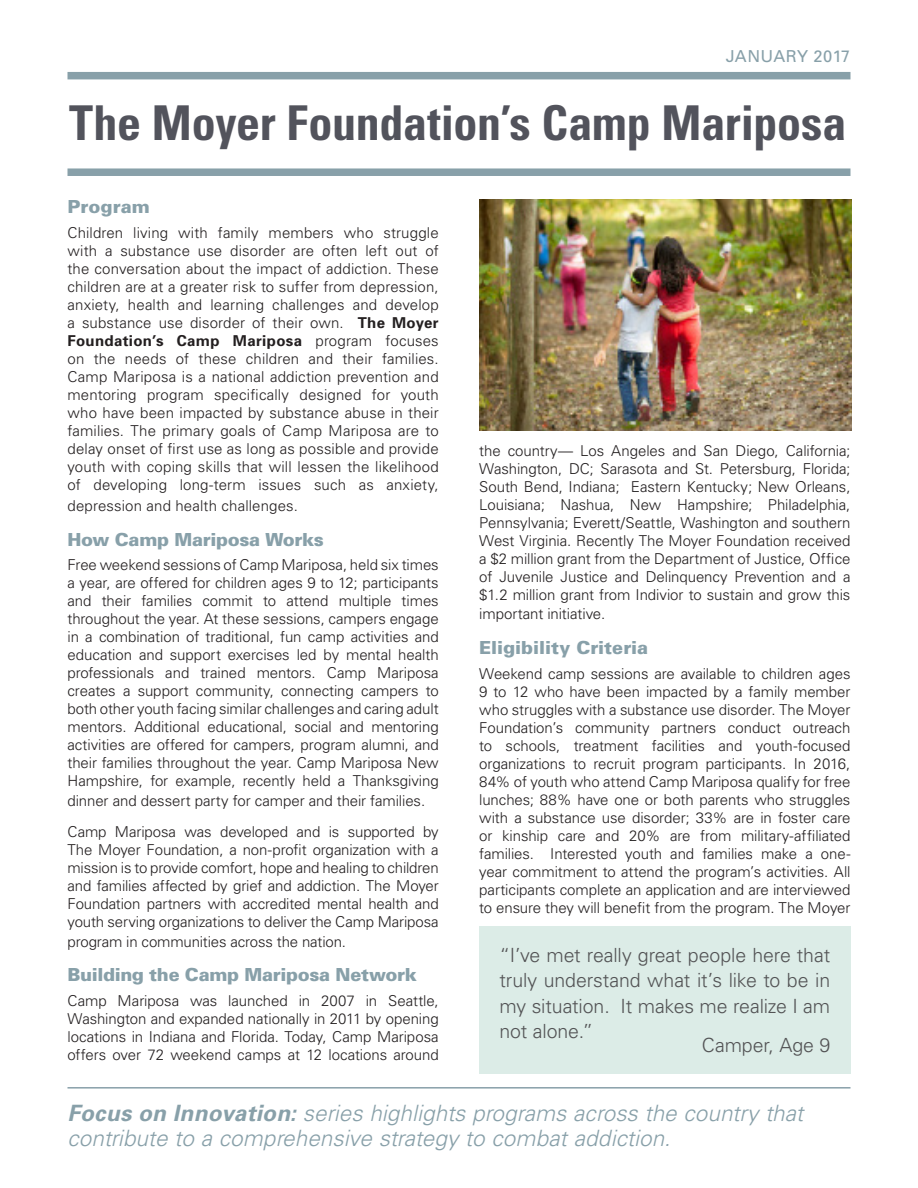
<style>
.page{position:relative;width:918px;height:1188px;background:#fff}
.page>*{position:absolute;margin:0;border:0;box-sizing:border-box;transform-origin:0 0}
.body_text{font:700 condensed 48px "Univers";letter-spacing:-.005em;color:#52535c}
.body_text-2{font:italic 300 22.5px/25.5px "Univers";color:#88a0a9}
.body_text-3{font:300 19.5px/25.5px "Univers";letter-spacing:-.005em;color:#535355;text-align:justify}
.body_text-4{font:900 18px "Univers";letter-spacing:-.015em;color:#88a0a9}
.body_text-5{font:900 18px "Univers";letter-spacing:.005em;color:#88a0a9}
.body_text-6{font:16.5px "Univers";letter-spacing:.015em;color:#88a0a9}
.body_text-7{font:300 15px/18px "Univers";letter-spacing:-.005em;color:#231f20;text-align:justify}
.s1{font-weight:700}
</style>
<div class="page">
<div style="left:68px;top:72px;width:782px;height:7px;background:#88a0a9"></div>
<hr style="left:68px;top:1087px;width:782px;height:2px;background:#88a0a9">
<div style="left:68px;top:168px;width:782px;height:8px;background:#88a0a9"></div>
<div style="left:479px;top:926px;width:371px;height:148px;background:#dcece7"></div>
<img style="left:479px;top:199px;width:373px;height:231px">
<p class="body_text-6" style="left:726px;top:46px;width:126px">JANUARY 2017</p>
<p class="body_text" style="left:69px;top:94px;width:779px">The Moyer Foundation’s Camp Mariposa</p>
<p class="body_text-5" style="left:68px;top:196px;width:84px">Program</p>
<p class="body_text-7" style="left:68px;top:223px;width:373px">Children living with family members who struggle with a substance use disorder are often left out of the conversation about the impact of addiction. These children are at a greater risk to suffer from depression, anxiety, health and learning challenges and develop a substance use disorder of their own. <span class="s1">The Moyer Foundation’s Camp Mariposa</span> program focuses on the needs of these children and their families.<br>Camp Mariposa is a national addiction prevention and mentoring program specifically designed for youth who have been impacted by substance abuse in their families. The primary goals of Camp Mariposa are to delay onset of first use as long as possible and provide youth with coping skills that will lessen the likelihood of developing long-term issues such as anxiety,</p>
<p class="body_text-7" style="left:68px;top:496px;width:232px">depression and health challenges.</p>
<p class="body_text-4" style="left:68px;top:528px;width:258px">How Camp Mariposa Works</p>
<p class="body_text-7" style="left:68px;top:556px;width:373px">Free weekend sessions of Camp Mariposa, held six times a year, are offered for children ages 9 to 12; participants and their families commit to attend multiple times throughout the year. At these sessions, campers engage in a combination of traditional, fun camp activities and education and support exercises led by mental health professionals and trained mentors. Camp Mariposa creates a support community, connecting campers to both other youth facing similar challenges and caring adult mentors. Additional educational, social and mentoring activities are offered for campers, program alumni, and their families throughout the year. Camp Mariposa New Hampshire, for example, recently held a Thanksgiving</p>
<p class="body_text-7" style="left:68px;top:791px;width:359px">dinner and dessert party for camper and their families.</p>
<p class="body_text-7" style="left:68px;top:823px;width:373px">Camp Mariposa was developed and is supported by The Moyer Foundation, a non-profit organization with a mission is to provide comfort, hope and healing to children and families affected by grief and addiction. The Moyer Foundation partners with accredited mental health and youth serving organizations to deliver the Camp Mariposa</p>
<p class="body_text-7" style="left:68px;top:932px;width:280px">program in communities across the nation.</p>
<p class="body_text-4" style="left:68px;top:964px;width:351px">Building the Camp Mariposa Network</p>
<p class="body_text-7" style="left:68px;top:991px;width:373px">Camp Mariposa was launched in 2007 in Seattle, Washington and expanded nationally in 2011 by opening locations in Indiana and Florida. Today, Camp Mariposa offers over 72 weekend camps at 12 locations around</p>
<p class="body_text-7" style="left:479px;top:441px;width:373px">the country— Los Angeles and San Diego, California; Washington, DC; Sarasota and St. Petersburg, Florida; South Bend, Indiana; Eastern Kentucky; New Orleans, Louisiana; Nashua, New Hampshire; Philadelphia, Pennsylvania; Everett/Seattle, Washington and southern West Virginia. Recently The Moyer Foundation received a $2 million grant from the Department of Justice, Office of Juvenile Justice and Delinquency Prevention and a $1.2 million grant from Indivior to sustain and grow this</p>
<p class="body_text-7" style="left:479px;top:605px;width:127px">important initiative.</p>
<p class="body_text-4" style="left:479px;top:636px;width:170px">Eligibility Criteria</p>
<p class="body_text-7" style="left:479px;top:664px;width:373px">Weekend camp sessions are available to children ages 9 to 12 who have been impacted by a family member who struggles with a substance use disorder. The Moyer Foundation’s community partners conduct outreach to schools, treatment facilities and youth-focused organizations to recruit program participants. In 2016, 84% of youth who attend Camp Mariposa qualify for free lunches; 88% have one or both parents who struggles with a substance use disorder; 33% are in foster care or kinship care and 20% are from military-affiliated families. Interested youth and families make a one&shy;year commitment to attend the program’s activities. All participants complete an application and are interviewed to ensure they will benefit from the program. The Moyer</p>
<p class="body_text-3" style="left:500px;top:941px;width:332px">“I’ve met really great people here that truly understand what it’s like to be in my situation. It makes me realize I am not alone.”</p>
<p class="body_text-3" style="left:702px;top:1031px;width:130px">Camper, Age 9</p>
<p class="body_text-2" style="left:68px;top:1099px;width:737px"><span class="s1">Focus on Innovation:</span> series highlights programs across the country that contribute to a comprehensive strategy to combat addiction.</p>
</div>
